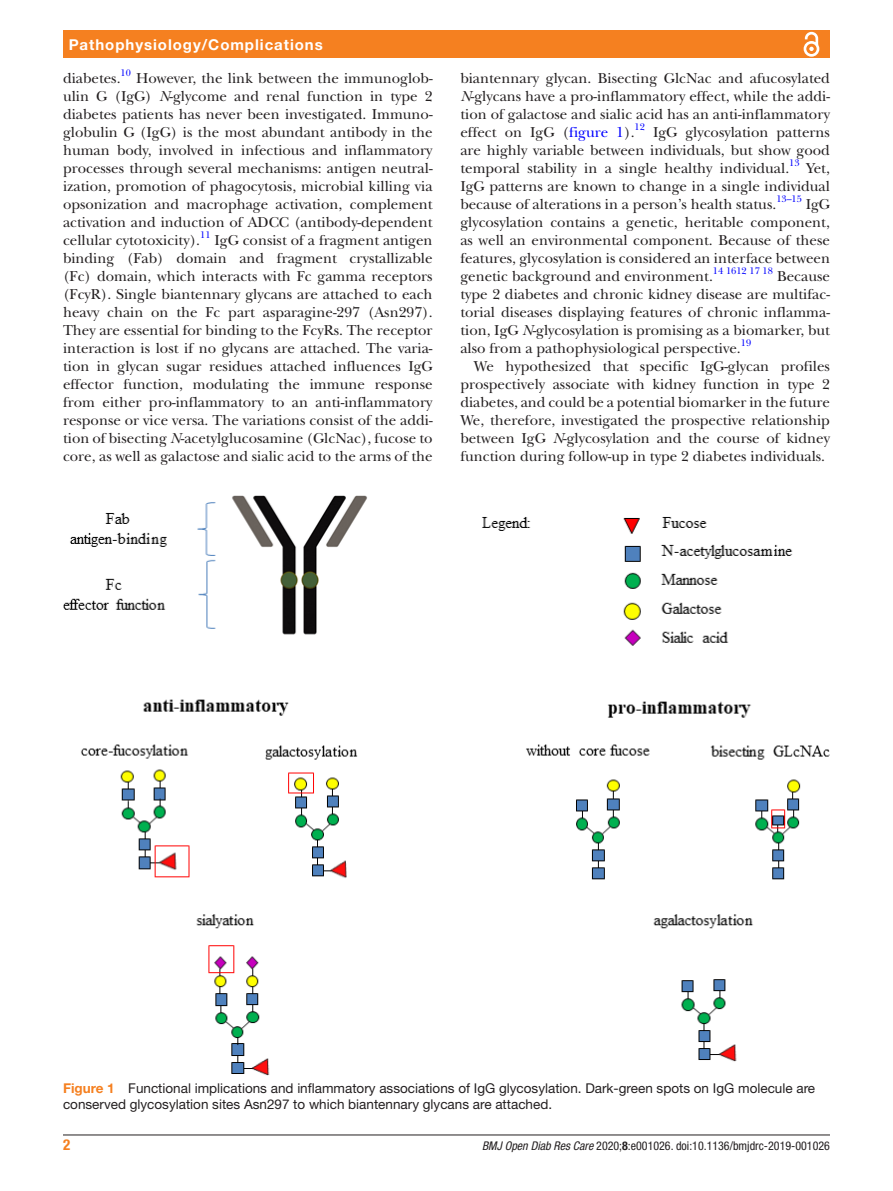
<style>
.page{position:relative;width:893px;height:1191px;background:#fff}
.page>*{position:absolute;margin:0;border:0;box-sizing:border-box;transform-origin:0 0}
.t1{font:15px/18px "New Baskerville";color:#231f20;text-align:justify}
.t2{font:700 15px "Helvetica Neue LT Std";letter-spacing:.065em;color:#fff}
.t3{font:700 condensed 15px "Helvetica Neue LT Std";color:#f58020}
.t4{font:13.5px/16.2px "Helvetica Neue LT Std";color:#231f20}
.t5{font:condensed 12px "Helvetica Neue LT Std";color:#231f20}
.t6{font:9.9px "New Baskerville";color:#00f}
.s1{font-style:italic}
.s2{color:#00f}
.s3{font-weight:700;color:#f58020}
.s4{font-weight:700}
</style>
<div class="page">
<hr style="left:63px;top:1134px;width:767px;height:1px;background:#231f20">
<div style="left:63px;top:31px;width:767px;height:27px;background:#f58020"></div>
<svg style="left:803px;top:31px;width:17px;height:26px"></svg>
<img style="left:63px;top:495px;width:767px;height:580px">
<p class="t2" style="left:69px;top:35px;width:256px">Pathophysiology/Complications</p>
<p class="t1" style="left:63px;top:69px;width:59px">diabetes.</p>
<p class="t6" style="left:121px;top:67px;width:12px">10</p>
<p class="t1" style="left:63px;top:69px;width:371px;text-indent:73px">However, the link between the immunoglob&shy;ulin G (IgG) <span class="s1">N</span>-glycome and renal function in type 2 diabetes patients has never been investigated. Immuno&shy;globulin G (IgG) is the most abundant antibody in the human body, involved in infectious and inflammatory processes through several mechanisms: antigen neutral&shy;ization, promotion of phagocytosis, microbial killing via opsonization and macrophage activation, complement activation and induction of ADCC (antibody-dependent cellular cytotoxicity).</p>
<p class="t6" style="left:200px;top:229px;width:12px">11</p>
<p class="t1" style="left:63px;top:231px;width:371px;text-indent:151px">IgG consist of a fragment antigen binding (Fab) domain and fragment crystallizable (Fc) domain, which interacts with Fc gamma receptors (FcyR). Single biantennary glycans are attached to each heavy chain on the Fc part asparagine-297 (Asn297).<br>They are essential for binding to the FcyRs. The receptor interaction is lost if no glycans are attached. The varia&shy;tion in glycan sugar residues attached influences IgG effector function, modulating the immune response from either pro-inflammatory to an anti-inflammatory response or vice versa. The variations consist of the addi&shy;tion of bisecting <span class="s1">N</span>-acetylglucosamine (GlcNac), fucose to core, as well as galactose and sialic acid to the arms of the</p>
<p class="t1" style="left:460px;top:69px;width:371px">biantennary glycan. Bisecting GlcNac and afucosylated <span class="s1">N</span>-glycans have a pro-inflammatory effect, while the addi&shy;tion of galactose and sialic acid has an anti-inflammatory effect on IgG (<span class="s2">figure 1</span>).<sup>12</sup></p>
<p class="t1" style="left:460px;top:123px;width:371px;text-indent:193px">IgG glycosylation patterns are highly variable between individuals, but show good temporal stability in a single healthy individual.</p>
<p class="t6" style="left:789px;top:157px;width:12px">13</p>
<p class="t1" style="left:460px;top:159px;width:371px;text-indent:346px">Yet, IgG patterns are known to change in a single individual because of alterations in a person’s health status.</p>
<p class="t6" style="left:776px;top:193px;width:27px">13–15</p>
<p class="t1" style="left:460px;top:195px;width:371px;text-indent:345px">IgG glycosylation contains a genetic, heritable component, as well an environmental component. Because of these features, glycosylation is considered an interface between genetic background and environment.</p>
<p class="t6" style="left:713px;top:265px;width:62px">14 1612 17 18</p>
<p class="t1" style="left:460px;top:267px;width:371px;text-indent:317px">Because type 2 diabetes and chronic kidney disease are multifac&shy;torial diseases displaying features of chronic inflamma&shy;tion, IgG <span class="s1">N</span>-glycosylation is promising as a biomarker, but also from a pathophysiological perspective.</p>
<p class="t6" style="left:741px;top:337px;width:12px">19</p>
<p class="t1" style="left:460px;top:357px;width:371px;text-indent:14px">We hypothesized that specific IgG-glycan profiles prospectively associate with kidney function in type 2 diabetes, and could be a potential biomarker in the future We, therefore, investigated the prospective relationship between IgG <span class="s1">N</span>-glycosylation and the course of kidney function during follow-up in type 2 diabetes individuals.</p>
<p class="t4" style="left:63px;top:1080px;width:754px"><span class="s3">Figure 1</span> Functional implications and inflammatory associations of IgG glycosylation. Dark-green spots on IgG molecule are conserved glycosylation sites Asn297 to which biantennary glycans are attached.</p>
<p class="t3" style="left:63px;top:1135px;width:9px">2</p>
<p class="t5" style="left:482px;top:1138px;width:349px"><span class="s1">BMJ Open Diab Res Care</span> 2020;<span class="s4">8</span>:e001026. doi:10.1136/bmjdrc-2019-001026</p>
</div>
